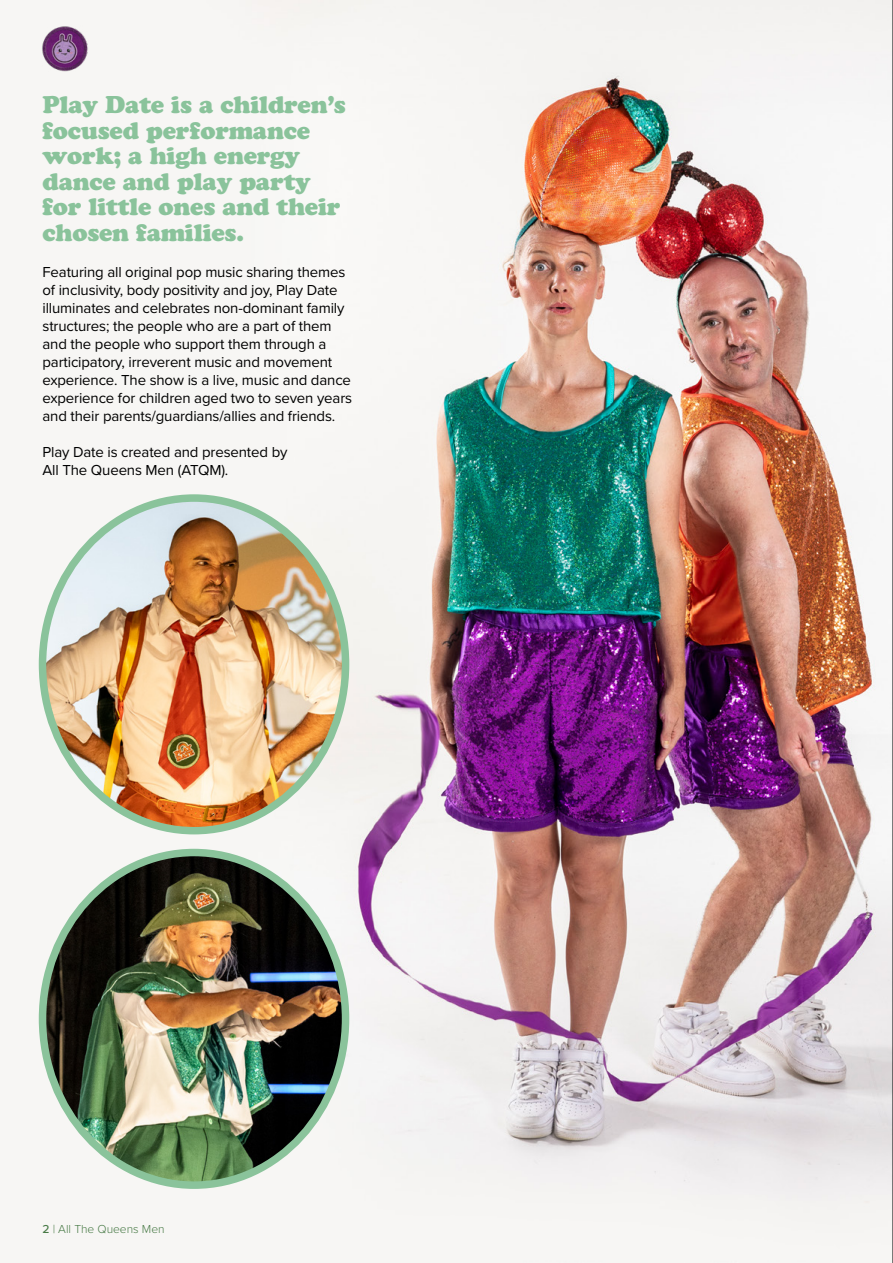
<style>
.page{position:relative;width:893px;height:1263px;background:#fff}
.page>*{position:absolute;margin:0;border:0;box-sizing:border-box;transform-origin:0 0}
.t1{font:24px/25.5px "Cooper Black Std";letter-spacing:-.01em;color:#8ac39b}
.t2{font:15px/18px "Proxima Nova";letter-spacing:-.01em;color:#000}
.t3{font:300 12px "Proxima Nova";color:#487a46}
.s1{font-weight:500}
</style>
<div class="page">
<img style="left:0;top:0;width:892px;height:1263px">
<img style="left:43px;top:498px;width:303px;height:333px">
<div style="left:39px;top:494px;width:310px;height:340px;border:8px solid #8ac39b;border-radius:50%"></div>
<img style="left:43px;top:852px;width:303px;height:333px">
<div style="left:39px;top:849px;width:310px;height:340px;border:8px solid #8ac39b;border-radius:50%"></div>
<img style="left:36px;top:19px;width:59px;height:59px">
<hr style="left:892px;top:0;width:1px;height:1263px;background:#000">
<h1 class="t1" style="left:43px;top:92px;width:305px">Play Date is a children’s focused performance work; a high energy dance and play party for little ones and their chosen families.</h1>
<p class="t2" style="left:43px;top:262px;width:311px">Featuring all original pop music sharing themes of inclusivity, body positivity and joy, Play Date illuminates and celebrates non-dominant family structures; the people who are a part of them and the people who support them through a participatory, irreverent music and movement experience. The show is a live, music and dance experience for children aged two to seven years and their parents/guardians/allies and friends.</p>
<p class="t2" style="left:43px;top:442px;width:247px">Play Date is created and presented by<br>All The Queens Men (ATQM).</p>
<p class="t3" style="left:43px;top:1220px;width:124px"><span class="s1">2</span> | All The Queens Men</p>
</div>
